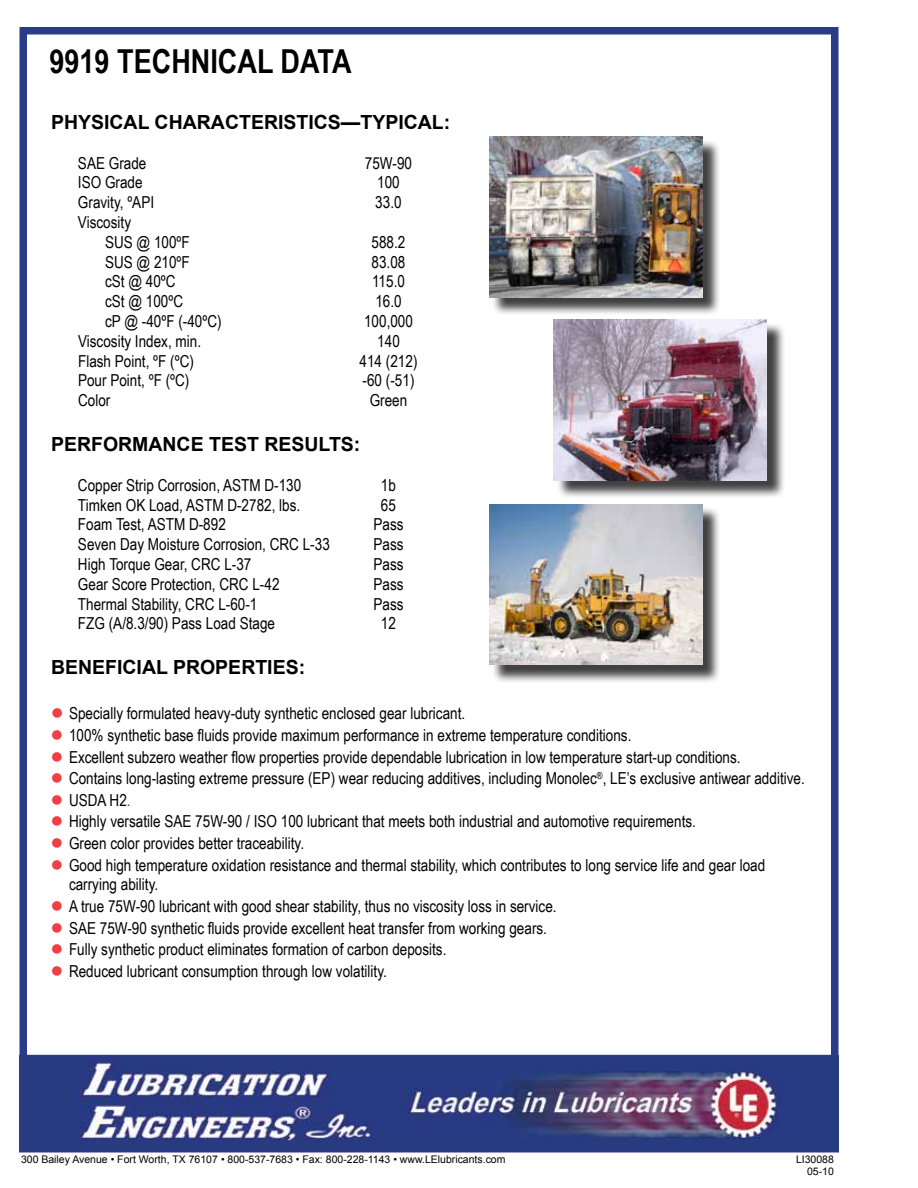
<style>
.page{position:relative;width:918px;height:1188px;background:#fff}
.page>*{position:absolute;margin:0;border:0;box-sizing:border-box;transform-origin:0 0}
.t1{font:700 33px "Arial Narrow";color:#000}
.t2{font:700 19.5px "Arial";color:#000}
.t3{font:16.5px/19.8px "Arial Narrow";color:#000}
.t4{font:10.5px/12.6px "Arial";color:#000;text-align:right}
.s1{color:#ef4044}
.s2{color:#00549e}
</style>
<div class="page">
<div style="left:20px;top:27px;width:818px;height:1035px;border:8px solid #2a3b8a"></div>
<img style="left:19px;top:1056px;width:817px;height:96px">
<div style="left:20px;top:1056px;width:818px;height:96px;border:1px solid #2a3b8a"></div>
<div style="left:491px;top:139px;width:230px;height:177px;background:#000;opacity:.75"></div>
<img style="left:489px;top:136px;width:213px;height:161px">
<div style="left:491px;top:506px;width:230px;height:177px;background:#000;opacity:.75"></div>
<img style="left:489px;top:504px;width:213px;height:161px">
<div style="left:556px;top:322px;width:229px;height:177px;background:#000;opacity:.75"></div>
<img style="left:554px;top:320px;width:213px;height:160px">
<h1 class="t1" style="left:50px;top:36px;width:304px">9919 TECHNICAL DATA</h1>
<p class="t2" style="left:51px;top:109px;width:401px">PHYSICAL CHARACTERISTICS—TYPICAL:</p>
<p class="t3" style="left:78px;top:152px;width:70px">SAE Grade</p>
<p class="t3" style="left:365px;top:152px;width:49px">75W-90</p>
<p class="t3" style="left:78px;top:172px;width:66px">ISO Grade</p>
<p class="t3" style="left:377px;top:172px;width:24px">100</p>
<p class="t3" style="left:78px;top:192px;width:78px">Gravity, ºAPI</p>
<p class="t3" style="left:375px;top:192px;width:28px">33.0</p>
<p class="t3" style="left:105px;top:212px;width:86px;text-indent:-27px">Viscosity<br>SUS @ 100ºF</p>
<p class="t3" style="left:372px;top:231px;width:35px">588.2</p>
<p class="t3" style="left:105px;top:251px;width:86px">SUS @ 210ºF</p>
<p class="t3" style="left:372px;top:251px;width:35px">83.08</p>
<p class="t3" style="left:105px;top:271px;width:72px">cSt @ 40ºC</p>
<p class="t3" style="left:372px;top:271px;width:34px">115.0</p>
<p class="t3" style="left:105px;top:291px;width:80px">cSt @ 100ºC</p>
<p class="t3" style="left:375px;top:291px;width:28px">16.0</p>
<p class="t3" style="left:105px;top:311px;width:118px">cP @ -40ºF (-40ºC)</p>
<p class="t3" style="left:364px;top:311px;width:50px">100,000</p>
<p class="t3" style="left:78px;top:330px;width:125px">Viscosity Index, min.</p>
<p class="t3" style="left:377px;top:330px;width:24px">140</p>
<p class="t3" style="left:78px;top:350px;width:117px">Flash Point, ºF (ºC)</p>
<p class="t3" style="left:360px;top:350px;width:59px">414 (212)</p>
<p class="t3" style="left:78px;top:370px;width:113px">Pour Point, ºF (ºC)</p>
<p class="t3" style="left:363px;top:370px;width:53px">-60 (-51)</p>
<p class="t3" style="left:78px;top:390px;width:34px">Color</p>
<p class="t3" style="left:370px;top:390px;width:39px">Green</p>
<p class="t2" style="left:51px;top:431px;width:311px">PERFORMANCE TEST RESULTS:</p>
<p class="t3" style="left:78px;top:474px;width:225px">Copper Strip Corrosion, ASTM D-130</p>
<p class="t3" style="left:381px;top:474px;width:17px">1b</p>
<p class="t3" style="left:78px;top:494px;width:224px">Timken OK Load, ASTM D-2782, lbs.</p>
<p class="t3" style="left:381px;top:494px;width:17px">65</p>
<p class="t3" style="left:78px;top:514px;width:149px">Foam Test, ASTM D-892</p>
<p class="t3" style="left:373px;top:514px;width:32px">Pass</p>
<p class="t3" style="left:78px;top:534px;width:253px">Seven Day Moisture Corrosion, CRC L-33</p>
<p class="t3" style="left:373px;top:534px;width:32px">Pass</p>
<p class="t3" style="left:78px;top:554px;width:175px">High Torque Gear, CRC L-37</p>
<p class="t3" style="left:373px;top:554px;width:32px">Pass</p>
<p class="t3" style="left:78px;top:573px;width:203px">Gear Score Protection, CRC L-42</p>
<p class="t3" style="left:373px;top:573px;width:32px">Pass</p>
<p class="t3" style="left:78px;top:593px;width:181px">Thermal Stability, CRC L-60-1</p>
<p class="t3" style="left:373px;top:593px;width:32px">Pass</p>
<p class="t3" style="left:78px;top:613px;width:199px">FZG (A/8.3/90) Pass Load Stage</p>
<p class="t3" style="left:381px;top:613px;width:17px">12</p>
<p class="t2" style="left:51px;top:654px;width:256px">BENEFICIAL PROPERTIES:</p>
<p class="t3" style="left:51px;top:703px;width:416px"><span class="s1">●</span> Specially formulated heavy-duty synthetic enclosed gear lubricant.</p>
<p class="t3" style="left:51px;top:725px;width:582px"><span class="s1">●</span> 100% synthetic base fluids provide maximum performance in extreme temperature conditions.</p>
<p class="t3" style="left:51px;top:746px;width:691px"><span class="s1">●</span> Excellent subzero weather flow properties provide dependable lubrication in low temperature start-up conditions.</p>
<p class="t3" style="left:51px;top:768px;width:755px"><span class="s1">●</span> Contains long-lasting extreme pressure (EP) wear reducing additives, including Monolec<sup>®</sup>, LE’s exclusive antiwear additive.</p>
<p class="t3" style="left:51px;top:789px;width:81px"><span class="s1">●</span> USDA H2<span class="s2">.</span></p>
<p class="t3" style="left:51px;top:811px;width:647px"><span class="s1">●</span> Highly versatile SAE 75W-90 / ISO 100 lubricant that meets both industrial and automotive requirements.</p>
<p class="t3" style="left:51px;top:833px;width:255px"><span class="s1">●</span> Green color provides better traceability.</p>
<p class="t3" style="left:69px;top:854px;width:698px;text-indent:-18px"><span class="s1">●</span> Good high temperature oxidation resistance and thermal stability, which contributes to long service life and gear load carrying ability.</p>
<p class="t3" style="left:51px;top:896px;width:507px"><span class="s1">●</span> A true 75W-90 lubricant with good shear stability, thus no viscosity loss in service.</p>
<p class="t3" style="left:51px;top:917px;width:498px"><span class="s1">●</span> SAE 75W-90 synthetic fluids provide excellent heat transfer from working gears.</p>
<p class="t3" style="left:51px;top:939px;width:397px"><span class="s1">●</span> Fully synthetic product eliminates formation of carbon deposits.</p>
<p class="t3" style="left:51px;top:960px;width:337px"><span class="s1">●</span> Reduced lubricant consumption through low volatility.</p>
<p class="t4" style="left:21px;top:1153px;width:486px">300 Bailey Avenue • Fort Worth, TX 76107 • 800-537-7683 • Fax: 800-228-1143 • www.LElubricants.com</p>
<p class="t4" style="left:796px;top:1153px;width:39px">LI30088<br>05-10</p>
</div>
